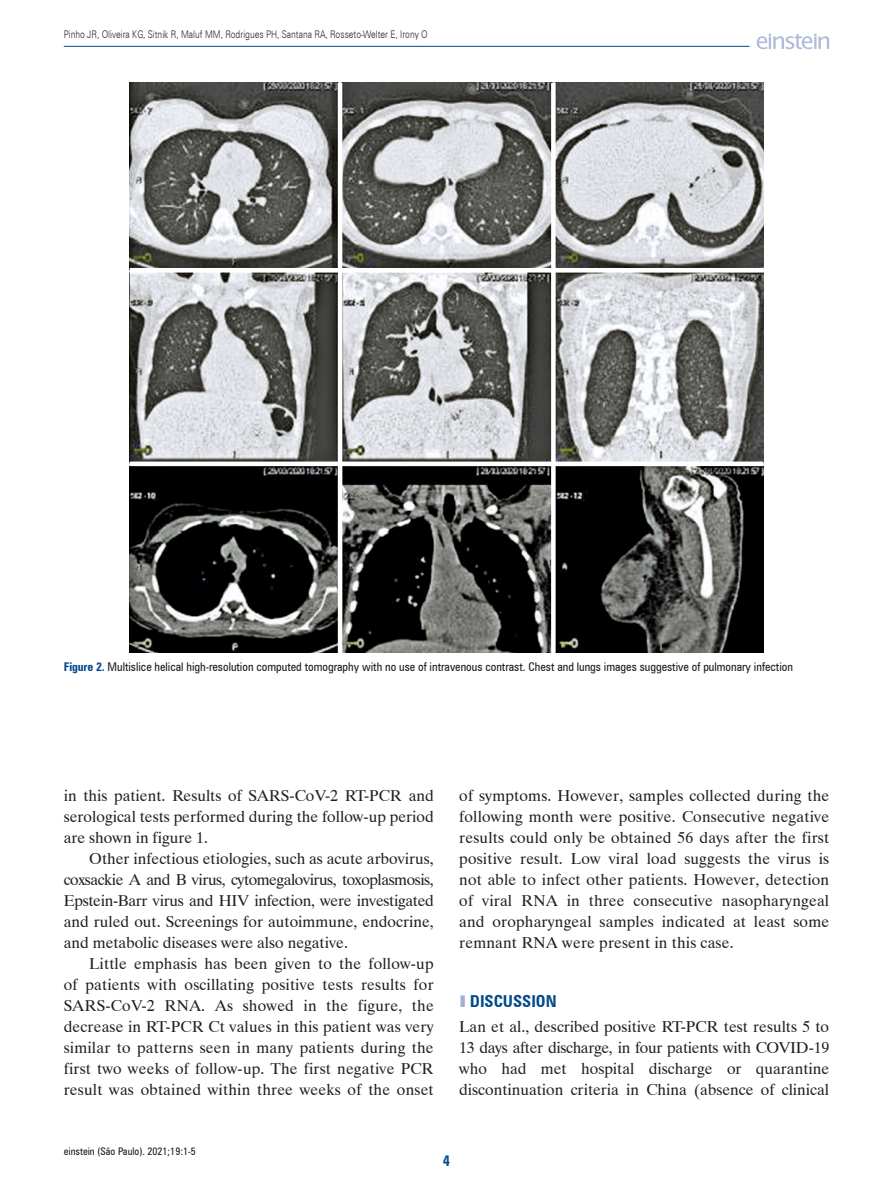
<style>
.page{position:relative;width:893px;height:1191px;background:#fff}
.page>*{position:absolute;margin:0;border:0;box-sizing:border-box;transform-origin:0 0}
.t1{font:700 condensed 16.5px "Zurich BT";color:#004a8b}
.t2{font:15.75px/21px "Dutch 801 BT";color:#231f20;text-align:justify}
.t3{font:700 condensed 15px "Zurich BT";color:#004a8b}
.t4{font:condensed 12px "Zurich BT";color:#231f20}
.t5{font:300 10.5px "Zurich BT";color:#231f20;scale:.8 1}
.t6{font:condensed 10.5px "Zurich BT";color:#231f20}
.s1{font-weight:700;color:#004a8b}
.s2{color:#a2b0d2}
</style>
<div class="page">
<svg style="left:757px;top:34px;width:72px;height:15px"></svg>
<hr style="left:64px;top:46px;width:685px;height:1px;background:#004a8b">
<img style="left:130px;top:83px;width:633px;height:570px">
<hr style="left:338px;top:83px;width:4px;height:570px;background:#fff">
<div style="left:551px;top:83px;width:5px;height:570px;background:#fff"></div>
<hr style="left:130px;top:268px;width:633px;height:4px;background:#fff">
<div style="left:130px;top:461px;width:633px;height:5px;background:#fff"></div>
<p class="t5" style="left:64px;top:28px;width:456px">Pinho JR, Oliveira KG, Sitnik R, Maluf MM, Rodrigues PH, Santana RA, Rosseto-Welter E, Irony O</p>
<p class="t4" style="left:64px;top:659px;width:731px"><span class="s1">Figure 2.</span> Multislice helical high-resolution computed tomography with no use of intravenous contrast. Chest and lungs images suggestive of pulmonary infection</p>
<p class="t2" style="left:64px;top:785px;width:371px">in this patient. Results of SARS-CoV-2 RT-PCR and serological tests performed during the follow-up period are shown in figure 1.</p>
<p class="t2" style="left:64px;top:848px;width:371px;text-indent:26px">Other infectious etiologies, such as acute arbovirus, coxsackie A and B virus, cytomegalovirus, toxoplasmosis, Epstein-Barr virus and HIV infection, were investigated and ruled out. Screenings for autoimmune, endocrine, and metabolic diseases were also negative.</p>
<p class="t2" style="left:64px;top:953px;width:371px;text-indent:26px">Little emphasis has been given to the follow-up of patients with oscillating positive tests results for SARS-CoV-2 RNA. As showed in the figure, the decrease in RT-PCR Ct values in this patient was very similar to patterns seen in many patients during the first two weeks of follow-up. The first negative PCR result was obtained within three weeks of the onset</p>
<p class="t2" style="left:459px;top:785px;width:371px">of symptoms. However, samples collected during the following month were positive. Consecutive negative results could only be obtained 56 days after the first positive result. Low viral load suggests the virus is not able to infect other patients. However, detection of viral RNA in three consecutive nasopharyngeal and oropharyngeal samples indicated at least some remnant RNA were present in this case.</p>
<p class="t1" style="left:459px;top:991px;width:99px"><span class="s2">❚</span> DISCUSSION</p>
<p class="t2" style="left:459px;top:1016px;width:371px">Lan et al., described positive RT-PCR test results 5 to 13 days after discharge, in four patients with COVID-19 who had met hospital discharge or quarantine discontinuation criteria in China (absence of clinical</p>
<p class="t6" style="left:64px;top:1144px;width:134px">einstein (São Paulo). 2021;19:1-5</p>
<p class="t3" style="left:443px;top:1151px;width:9px">4</p>
</div>
